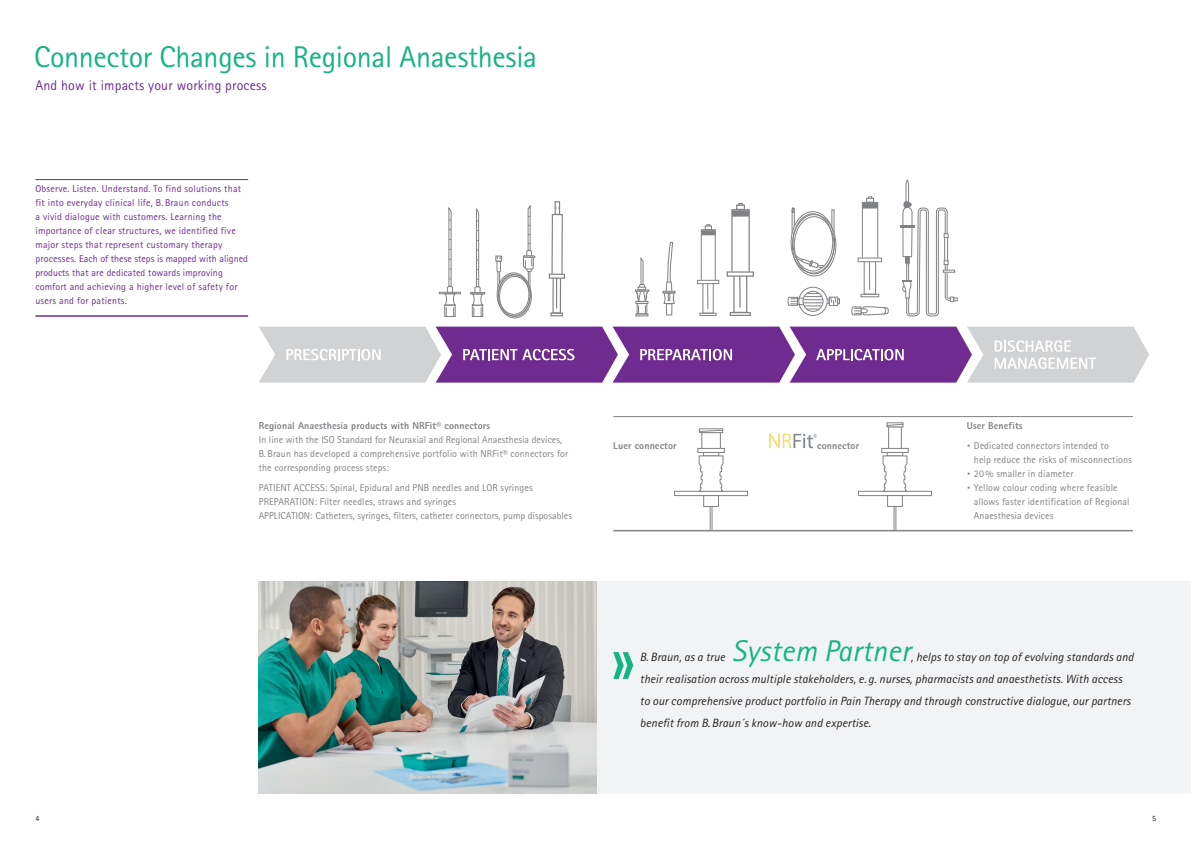
<style>
.page{position:relative;width:1191px;height:842px;background:#fff}
.page>*{position:absolute;margin:0;border:0;box-sizing:border-box;transform-origin:0 0}
.t1{font:72px "Rotis Sans Serif Pro";color:#16b484}
.t2{font:30px "Rotis Sans Serif Pro";letter-spacing:-.01em;color:#16b484}
.t3{font:italic 30px "Rotis Sans Serif Pro";letter-spacing:.01em;color:#16b484}
._01_Variable_cover_heading__28_31pt{font:14px "Rotis Sans Serif Pro";letter-spacing:.01em;color:#702b91}
.t4{font:italic 12px/22px "Rotis Sans Serif Pro";letter-spacing:.01em;color:#231f20}
.Argufeld{font:10px/14px "Rotis Sans Serif Pro";letter-spacing:.01em;color:#808285}
._21_Tabelle_fett{font:10px/14px "Rotis Sans Serif Pro";letter-spacing:.02em;color:#702b91}
._04_Adress{font:10px/14px "Rotis Sans Serif Pro";letter-spacing:.01em;color:#808285}
._04_Adress-2{font:800 10px "Rotis Sans Serif Pro";letter-spacing:.01em;color:#808285}
.t5{font:8px "Rotis Sans Serif Pro";color:#231f20}
.s1{font-size:20px}
</style>
<div class="page">
<svg style="left:769px;top:434px;width:48px;height:14px"></svg>
<hr style="left:36px;top:179px;width:212px;height:1px;background:#702b91">
<hr style="left:35px;top:315px;width:213px;height:2px;background:#702b91">
<div style="left:596px;top:581px;width:595px;height:213px;background:#f2f3f4"></div>
<img style="left:259px;top:581px;width:337px;height:213px">
<hr style="left:613px;top:416px;width:519px;height:1px;background:#808285">
<hr style="left:613px;top:530px;width:520px;height:1px;background:#808285">
<svg style="left:259px;top:180px;width:890px;height:203px"></svg>
<div style="left:674px;top:491px;width:74px;height:5px;border:1px solid #808285"></div>
<div style="left:697px;top:448px;width:27px;height:5px;border:1px solid #808285"></div>
<div style="left:701px;top:432px;width:19px;height:17px;border:1px solid #808285"></div>
<div style="left:699px;top:428px;width:24px;height:5px;border:1px solid #808285"></div>
<div style="left:703px;top:495px;width:16px;height:12px;border:1px solid #808285"></div>
<svg style="left:709px;top:506px;width:4px;height:24px"></svg>
<svg style="left:698px;top:455px;width:26px;height:37px"></svg>
<svg style="left:699px;top:429px;width:24px;height:3px"></svg>
<div style="left:858px;top:491px;width:74px;height:5px;border:1px solid #808285"></div>
<div style="left:881px;top:448px;width:27px;height:5px;border:1px solid #808285"></div>
<div style="left:888px;top:426px;width:13px;height:23px;border:1px solid #808285"></div>
<div style="left:886px;top:422px;width:17px;height:5px;border:1px solid #808285"></div>
<div style="left:887px;top:495px;width:15px;height:12px;border:1px solid #808285"></div>
<svg style="left:893px;top:506px;width:3px;height:24px"></svg>
<svg style="left:882px;top:455px;width:25px;height:37px"></svg>
<svg style="left:886px;top:423px;width:18px;height:3px"></svg>
<p class="t2" style="left:34px;top:39px;width:504px">Connector Changes in Regional Anaesthesia</p>
<p class="_01_Variable_cover_heading__28_31pt" style="left:35px;top:77px;width:233px">And how it impacts your working process</p>
<p class="_21_Tabelle_fett" style="left:35px;top:182px;width:214px">Observe. Listen. Understand. To find solutions that fit into everyday clinical life, B. Braun conducts<br>a vivid dialogue with customers. Learning the importance of clear structures, we identified five major steps that represent customary therapy processes. Each of these steps is mapped with aligned products that are dedicated towards improving comfort and achieving a higher level of safety for users and for patients.</p>
<p class="_04_Adress-2" style="left:259px;top:419px;width:233px">Regional Anaesthesia products with NRFit® connectors</p>
<p class="Argufeld" style="left:259px;top:433px;width:311px">In line with the ISO Standard for Neuraxial and Regional Anaesthesia devices,<br>B. Braun has developed a comprehensive portfolio with NRFit® connectors for the corresponding process steps:</p>
<p class="Argufeld" style="left:259px;top:480px;width:275px">PATIENT ACCESS: Spinal, Epidural and PNB needles and LOR syringes</p>
<p class="Argufeld" style="left:259px;top:494px;width:199px">PREPARATION: Filter needles, straws and syringes</p>
<p class="Argufeld" style="left:259px;top:508px;width:315px">APPLICATION: Catheters, syringes, filters, catheter connectors, pump disposables</p>
<p class="_04_Adress-2" style="left:613px;top:439px;width:65px">Luer connector</p>
<p class="_04_Adress-2" style="left:817px;top:439px;width:43px">connector</p>
<p class="_04_Adress-2" style="left:966px;top:419px;width:57px">User Benefits</p>
<p class="_04_Adress" style="left:974px;top:438px;width:159px;text-indent:-7px"><span class="s1">·</span> Dedicated connectors intended to<br>help reduce the risks of misconnections</p>
<p class="_04_Adress" style="left:966px;top:466px;width:108px"><span class="s1">·</span> 20 % smaller in diameter</p>
<p class="Argufeld" style="left:974px;top:480px;width:157px;text-indent:-7px"><span class="s1">·</span> Yellow colour coding where feasible allows faster identification of Regional<br>Anaesthesia devices</p>
<p class="t3" style="left:731px;top:633px;width:180px">System Partner</p>
<p class="t1" style="left:610px;top:616px;width:27px">»</p>
<p class="t4" style="left:640px;top:646px;width:87px">B. Braun, as a true</p>
<p class="t4" style="left:640px;top:646px;width:495px;text-indent:271px">, helps to stay on top of evolving standards and their realisation across multiple stakeholders, e. g. nurses, pharmacists and anaesthetists. With access to our comprehensive product portfolio in Pain Therapy and through constructive dialogue, our partners benefit from B. Braun´s know-how and expertise.</p>
<p class="t5" style="left:35px;top:813px;width:5px">4</p>
<p class="t5" style="left:1152px;top:813px;width:5px">5</p>
</div>
